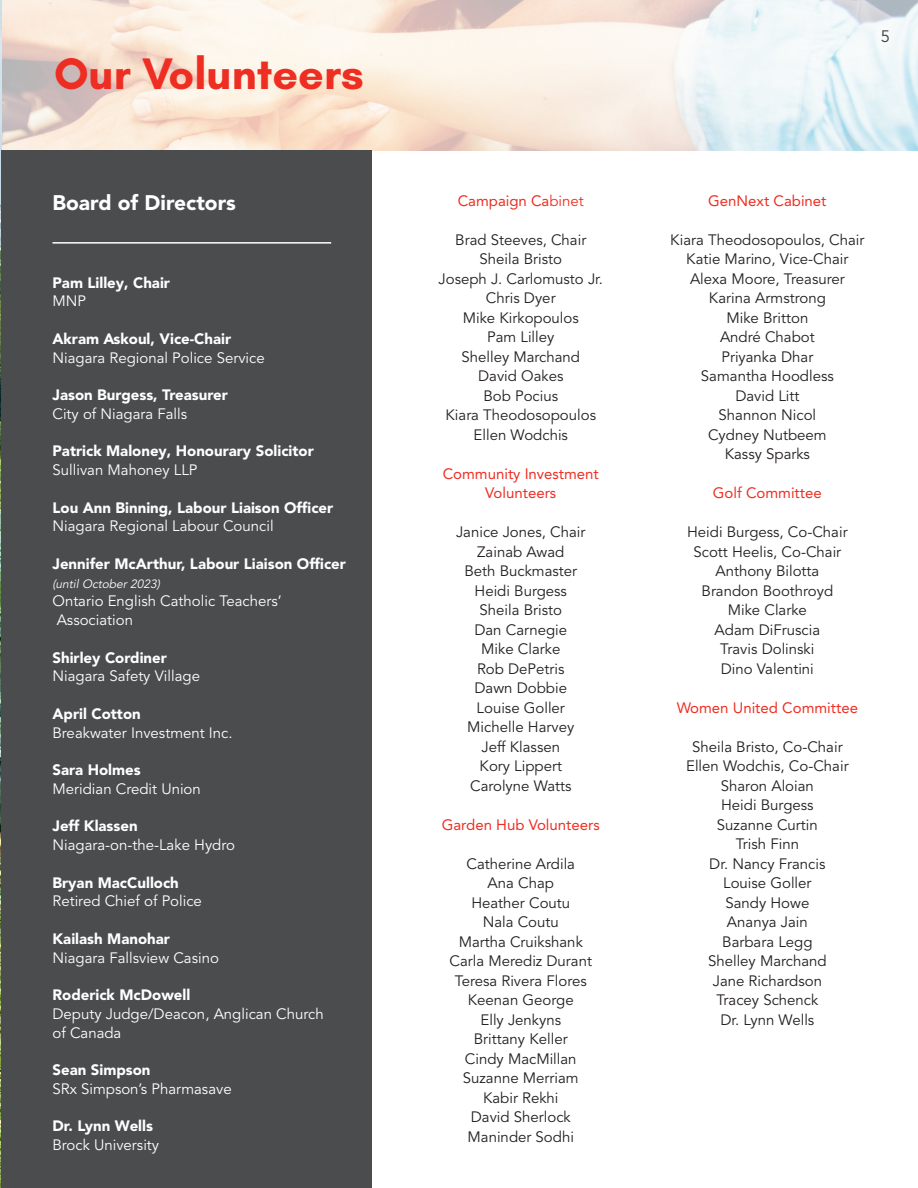
<style>
.page{position:relative;width:918px;height:1188px;background:#fff}
.page>*{position:absolute;margin:0;border:0;box-sizing:border-box;transform-origin:0 0}
.t1{font:700 45px "Glacial Indifference";color:#ee2e22}
.t2{font:900 21px "Avenir LT Pro";color:#fff}
.t3{font:16.5px "Avenir LT Pro";color:#3e3e3f}
.t4{font:15px "Avenir LT Pro";color:#231f20}
.t5{font:15px "Avenir LT Pro";color:#fff}
.t6{font:900 15px "Avenir LT Pro";color:#fff}
.t7{font:15px "Avenir LT Pro";color:#ee2e22}
.t8{font:italic 12px "Avenir LT Pro";color:#fff}
.s1{font-style:inherit}
</style>
<div class="page">
<img style="left:2px;top:0;width:916px;height:150px">
<img style="left:0;top:0;width:2px;height:1188px">
<div style="left:2px;top:150px;width:370px;height:1038px;background:#4b4c4d"></div>
<hr style="left:52px;top:242px;width:279px;height:2px;background:#fff">
<p class="t1" style="left:54px;top:46px;width:311px">Our Volunteers</p>
<p class="t2" style="left:52px;top:190px;width:185px">Board of Directors</p>
<p class="t6" style="left:52px;top:273px;width:119px">Pam Lilley, Chair</p>
<p class="t5" style="left:52px;top:292px;width:35px">MNP</p>
<p class="t6" style="left:52px;top:329px;width:180px">Akram Askoul, Vice-Chair</p>
<p class="t5" style="left:52px;top:348px;width:214px">Niagara Regional Police Service</p>
<p class="t6" style="left:52px;top:386px;width:177px">Jason Burgess, Treasurer</p>
<p class="t5" style="left:52px;top:405px;width:136px">City of Niagara Falls</p>
<p class="t6" style="left:52px;top:442px;width:263px">Patrick Maloney, Honourary Solicitor</p>
<p class="t5" style="left:52px;top:461px;width:147px">Sullivan Mahoney LLP</p>
<p class="t6" style="left:52px;top:498px;width:282px">Lou Ann Binning, Labour Liaison Officer</p>
<p class="t5" style="left:52px;top:517px;width:223px">Niagara Regional Labour Council</p>
<p class="t6" style="left:52px;top:554px;width:295px">Jennifer McArthur, Labour Liaison Officer</p>
<p class="t8" style="left:52px;top:576px;width:112px">(until October 2023)</p>
<p class="t5" style="left:52px;top:592px;width:231px">Ontario English Catholic Teachers’</p>
<p class="t5" style="left:57px;top:611px;width:78px">Association</p>
<p class="t6" style="left:52px;top:648px;width:116px">Shirley Cordiner</p>
<p class="t5" style="left:52px;top:667px;width:149px">Niagara Safety Village</p>
<p class="t6" style="left:52px;top:704px;width:90px">April Cotton</p>
<p class="t5" style="left:52px;top:723px;width:182px">Breakwater Investment Inc.</p>
<p class="t6" style="left:52px;top:761px;width:90px">Sara Holmes</p>
<p class="t5" style="left:52px;top:780px;width:150px">Meridian Credit Union</p>
<p class="t6" style="left:52px;top:817px;width:87px">Jeff Klassen</p>
<p class="t5" style="left:52px;top:836px;width:184px">Niagara-on-the-Lake Hydro</p>
<p class="t6" style="left:52px;top:873px;width:128px">Bryan MacCulloch</p>
<p class="t5" style="left:52px;top:892px;width:151px">Retired Chief of Police</p>
<p class="t6" style="left:52px;top:929px;width:119px">Kailash Manohar</p>
<p class="t5" style="left:52px;top:948px;width:168px">Niagara Fallsview Casino</p>
<p class="t6" style="left:52px;top:986px;width:139px">Roderick McDowell</p>
<p class="t5" style="left:52px;top:1005px;width:273px">Deputy Judge/Deacon, Anglican Church</p>
<p class="t5" style="left:52px;top:1023px;width:70px">of Canada</p>
<p class="t6" style="left:52px;top:1061px;width:100px">Sean Simpson</p>
<p class="t5" style="left:52px;top:1080px;width:181px">SRx Simpson’s Pharmasave</p>
<p class="t6" style="left:52px;top:1117px;width:102px">Dr. Lynn Wells</p>
<p class="t5" style="left:52px;top:1136px;width:108px">Brock University</p>
<p class="t7" style="left:458px;top:191px;width:128px">Campaign Ca<span class="s1">binet</span></p>
<p class="t4" style="left:455px;top:231px;width:133px">Brad Steeves, Chair</p>
<p class="t4" style="left:480px;top:250px;width:84px">Sheila Bristo</p>
<p class="t4" style="left:439px;top:270px;width:166px">Joseph J. Carlomusto Jr.</p>
<p class="t4" style="left:486px;top:289px;width:71px">Chris Dyer</p>
<p class="t4" style="left:463px;top:309px;width:118px">Mike Kirkopoulos</p>
<p class="t4" style="left:487px;top:328px;width:69px">Pam Lilley</p>
<p class="t4" style="left:461px;top:348px;width:120px">Shelley Marchand</p>
<p class="t4" style="left:478px;top:367px;width:87px">David Oakes</p>
<p class="t4" style="left:483px;top:387px;width:76px">Bob Pocius</p>
<p class="t4" style="left:446px;top:406px;width:152px">Kiara Theodosopoulos</p>
<p class="t4" style="left:474px;top:426px;width:96px">Ellen Wodchis</p>
<p class="t7" style="left:443px;top:464px;width:158px">Community Investment</p>
<p class="t7" style="left:485px;top:484px;width:73px">Volunteers</p>
<p class="t4" style="left:456px;top:523px;width:131px">Janice Jones, Chair</p>
<p class="t4" style="left:477px;top:543px;width:88px">Zainab Awad</p>
<p class="t4" style="left:464px;top:562px;width:114px">Beth Buckmaster</p>
<p class="t4" style="left:475px;top:582px;width:94px">Heidi Burgess</p>
<p class="t4" style="left:480px;top:601px;width:84px">Sheila Bristo</p>
<p class="t4" style="left:474px;top:621px;width:94px">Dan Carnegie</p>
<p class="t4" style="left:481px;top:640px;width:81px">Mike Clarke</p>
<p class="t4" style="left:477px;top:660px;width:89px">Rob DePetris</p>
<p class="t4" style="left:475px;top:679px;width:94px">Dawn Dobbie</p>
<p class="t4" style="left:477px;top:699px;width:90px">Louise Goller</p>
<p class="t4" style="left:467px;top:718px;width:108px">Michelle Harvey</p>
<p class="t4" style="left:481px;top:738px;width:80px">Jeff Klassen</p>
<p class="t4" style="left:480px;top:757px;width:84px">Kory Lippert</p>
<p class="t4" style="left:470px;top:777px;width:103px">Carolyne Watts</p>
<p class="t7" style="left:442px;top:815px;width:160px">Garden Hub Volunteers</p>
<p class="t4" style="left:466px;top:855px;width:110px">Catherine Ardila</p>
<p class="t4" style="left:488px;top:874px;width:68px">Ana Chap</p>
<p class="t4" style="left:471px;top:894px;width:100px">Heather Coutu</p>
<p class="t4" style="left:483px;top:913px;width:78px">Nala Coutu</p>
<p class="t4" style="left:459px;top:933px;width:126px">Martha Cruikshank</p>
<p class="t4" style="left:450px;top:952px;width:144px">Carla Merediz Durant</p>
<p class="t4" style="left:455px;top:972px;width:133px">Teresa Rivera Flores</p>
<p class="t4" style="left:468px;top:991px;width:107px">Keenan George</p>
<p class="t4" style="left:480px;top:1011px;width:82px">Elly Jenkyns</p>
<p class="t4" style="left:474px;top:1030px;width:95px">Brittany Keller</p>
<p class="t4" style="left:465px;top:1050px;width:113px">Cindy MacMillan</p>
<p class="t4" style="left:463px;top:1069px;width:117px">Suzanne Merriam</p>
<p class="t4" style="left:483px;top:1089px;width:77px">Kabir Rekhi</p>
<p class="t4" style="left:471px;top:1108px;width:102px">David Sherlock</p>
<p class="t4" style="left:468px;top:1128px;width:108px">Maninder Sodhi</p>
<p class="t3" style="left:881px;top:27px;width:11px">5</p>
<p class="t7" style="left:708px;top:191px;width:120px">GenNext Cabinet</p>
<p class="t4" style="left:670px;top:231px;width:196px">Kiara Theodosopoulos, Chair</p>
<p class="t4" style="left:686px;top:250px;width:164px">Katie Marino, Vice-Chair</p>
<p class="t4" style="left:690px;top:270px;width:156px">Alexa Moore, Treasurer</p>
<p class="t4" style="left:709px;top:289px;width:118px">Karina Armstrong</p>
<p class="t4" style="left:726px;top:309px;width:83px">Mike Britton</p>
<p class="t4" style="left:720px;top:328px;width:96px">André Chabot</p>
<p class="t4" style="left:721px;top:348px;width:93px">Priyanka Dhar</p>
<p class="t4" style="left:701px;top:367px;width:134px">Samantha Hoodless</p>
<p class="t4" style="left:735px;top:387px;width:66px">David Litt</p>
<p class="t4" style="left:719px;top:406px;width:99px">Shannon Nicol</p>
<p class="t4" style="left:708px;top:426px;width:120px">Cydney Nutbeem</p>
<p class="t4" style="left:725px;top:445px;width:87px">Kassy Sparks</p>
<p class="t7" style="left:713px;top:484px;width:110px">Golf Committee</p>
<p class="t4" style="left:687px;top:523px;width:162px">Heidi Burgess, Co-Chair</p>
<p class="t4" style="left:694px;top:543px;width:149px">Scott Heelis, Co-Chair</p>
<p class="t4" style="left:715px;top:562px;width:105px">Anthony Bilotta</p>
<p class="t4" style="left:702px;top:582px;width:133px">Brandon Boothroyd</p>
<p class="t4" style="left:728px;top:601px;width:81px">Mike Clarke</p>
<p class="t4" style="left:715px;top:621px;width:107px">Adam DiFruscia</p>
<p class="t4" style="left:720px;top:640px;width:96px">Travis Dolinski</p>
<p class="t4" style="left:721px;top:660px;width:95px">Dino Valentini</p>
<p class="t7" style="left:677px;top:698px;width:183px">Women United Committee</p>
<p class="t4" style="left:692px;top:738px;width:152px">Sheila Bristo, Co-Chair</p>
<p class="t4" style="left:686px;top:757px;width:164px">Ellen Wodchis, Co-Chair</p>
<p class="t4" style="left:721px;top:777px;width:95px">Sharon Aloian</p>
<p class="t4" style="left:721px;top:796px;width:94px">Heidi Burgess</p>
<p class="t4" style="left:717px;top:816px;width:102px">Suzanne Curtin</p>
<p class="t4" style="left:736px;top:835px;width:65px">Trish Finn</p>
<p class="t4" style="left:709px;top:855px;width:118px">Dr. Nancy Francis</p>
<p class="t4" style="left:723px;top:874px;width:90px">Louise Goller</p>
<p class="t4" style="left:725px;top:894px;width:85px">Sandy Howe</p>
<p class="t4" style="left:727px;top:913px;width:82px">Ananya Jain</p>
<p class="t4" style="left:722px;top:933px;width:92px">Barbara Legg</p>
<p class="t4" style="left:708px;top:952px;width:120px">Shelley Marchand</p>
<p class="t4" style="left:713px;top:972px;width:111px">Jane Richardson</p>
<p class="t4" style="left:716px;top:991px;width:104px">Tracey Schenck</p>
<p class="t4" style="left:720px;top:1011px;width:95px">Dr. Lynn Wells</p>
</div>
